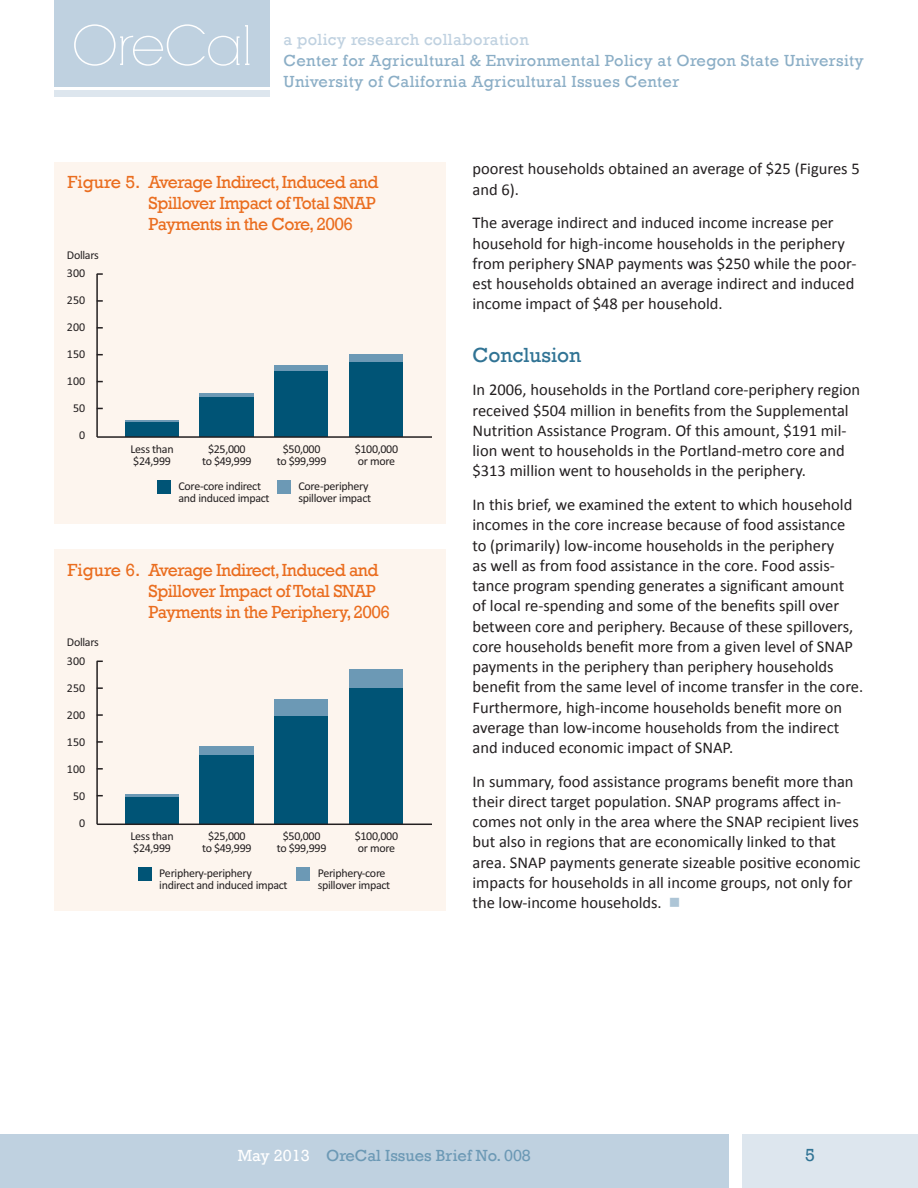
<style>
.page{position:relative;width:918px;height:1188px;background:#fff}
.page>*{position:absolute;margin:0;border:0;box-sizing:border-box;transform-origin:0 0}
.t1{font:54px "RNS Camelia";letter-spacing:-.01em;color:#fff}
.t2{font:21px "Rockwell";color:#307394}
.t3{font:18px/21px "Rockwell";letter-spacing:-.03em;color:#ea6d1f}
.t4{font:18px "Rockwell";color:#307394}
.t5{font:16.5px/20.2px "Calibri";color:#231f20}
.t6{font:16.5px "Rockwell";letter-spacing:.02em;color:#8baec6}
.t7{font:16.5px "Rockwell";color:#6c99b5}
.t8{font:16.5px "Rockwell";letter-spacing:.02em;color:#bfd1e0}
.t9{font:12px/12px "Calibri";letter-spacing:-.025em;color:#231f20}
.s1{color:#fff}
</style>
<div class="page">
<div style="left:0;top:1134px;width:729px;height:54px;background:#bfd1e0"></div>
<div style="left:742px;top:1134px;width:176px;height:54px;background:#dde6ee"></div>
<div style="left:54px;top:0;width:216px;height:87px;background:#bfd1e0"></div>
<div style="left:54px;top:90px;width:216px;height:7px;background:#dde6ee"></div>
<div style="left:54px;top:162px;width:392px;height:361px;background:#fdf5ee"></div>
<hr style="left:125px;top:420px;width:54px;height:3px;background:#6c99b5">
<div style="left:125px;top:422px;width:54px;height:15px;background:#005476"></div>
<hr style="left:200px;top:393px;width:54px;height:4px;background:#6c99b5">
<div style="left:200px;top:397px;width:54px;height:40px;background:#005476"></div>
<div style="left:274px;top:365px;width:54px;height:7px;background:#6c99b5"></div>
<div style="left:274px;top:371px;width:54px;height:66px;background:#005476"></div>
<div style="left:349px;top:354px;width:54px;height:9px;background:#6c99b5"></div>
<div style="left:349px;top:362px;width:54px;height:75px;background:#005476"></div>
<hr style="left:96px;top:274px;width:2px;height:163px;background:#231f20">
<hr style="left:97px;top:436px;width:335px;height:2px;background:#231f20">
<div style="left:277px;top:480px;width:14px;height:14px;background:#6c99b5"></div>
<div style="left:157px;top:480px;width:14px;height:14px;background:#005476"></div>
<div style="left:54px;top:550px;width:392px;height:361px;background:#fdf5ee"></div>
<svg style="left:125px;top:794px;width:54px;height:4px"></svg>
<div style="left:125px;top:798px;width:54px;height:26px;background:#005476"></div>
<div style="left:200px;top:746px;width:54px;height:10px;background:#6c99b5"></div>
<div style="left:200px;top:756px;width:54px;height:68px;background:#005476"></div>
<div style="left:274px;top:699px;width:54px;height:18px;background:#6c99b5"></div>
<div style="left:274px;top:717px;width:54px;height:107px;background:#005476"></div>
<div style="left:349px;top:669px;width:54px;height:19px;background:#6c99b5"></div>
<div style="left:349px;top:688px;width:54px;height:136px;background:#005476"></div>
<hr style="left:96px;top:661px;width:2px;height:163px;background:#231f20">
<hr style="left:97px;top:824px;width:335px;height:1px;background:#231f20">
<div style="left:297px;top:867px;width:13px;height:14px;background:#6c99b5"></div>
<div style="left:138px;top:867px;width:14px;height:14px;background:#005476"></div>
<h1 class="t1" style="left:72px;top:14px;width:182px">OreCal</h1>
<p class="t8" style="left:284px;top:30px;width:247px">a policy research collaboration</p>
<p class="t6" style="left:284px;top:51px;width:582px">Center for Agricultural &amp; Environmental Policy at Oregon State University</p>
<p class="t6" style="left:284px;top:72px;width:397px">University of California Agricultural Issues Center</p>
<p class="t3" style="left:148px;top:172px;width:232px;text-indent:-81px">Figure 5. Average Indirect, Induced and<br>Spillover Impact of Total SNAP<br>Payments in the Core, 2006</p>
<p class="t9" style="left:67px;top:249px;width:33px">Dollars</p>
<p class="t9" style="left:67px;top:268px;width:20px">300</p>
<p class="t9" style="left:67px;top:295px;width:20px">250</p>
<p class="t9" style="left:67px;top:322px;width:20px">200</p>
<p class="t9" style="left:67px;top:349px;width:20px">150</p>
<p class="t9" style="left:67px;top:376px;width:20px">100</p>
<p class="t9" style="left:73px;top:403px;width:14px">50</p>
<p class="t9" style="left:79px;top:430px;width:8px">0</p>
<p class="t9" style="left:131px;top:443px;width:45px">Less than $24,999</p>
<p class="t9" style="left:202px;top:443px;width:51px;text-align:center">$25,000 to $49,999</p>
<p class="t9" style="left:277px;top:443px;width:51px;text-align:center">$50,000 to $99,999</p>
<p class="t9" style="left:355px;top:443px;width:45px">$100,000 or more</p>
<p class="t9" style="left:179px;top:480px;width:93px">Core-core indirect and induced impact</p>
<p class="t9" style="left:298px;top:480px;width:74px">Core-periphery spillover impact</p>
<p class="t3" style="left:148px;top:559px;width:243px;text-indent:-81px">Figure 6. Average Indirect, Induced and<br>Spillover Impact of Total SNAP<br>Payments in the Periphery, 2006</p>
<p class="t9" style="left:67px;top:636px;width:33px">Dollars</p>
<p class="t9" style="left:67px;top:655px;width:20px">300</p>
<p class="t9" style="left:67px;top:682px;width:20px">250</p>
<p class="t9" style="left:67px;top:709px;width:20px">200</p>
<p class="t9" style="left:67px;top:736px;width:20px">150</p>
<p class="t9" style="left:67px;top:763px;width:20px">100</p>
<p class="t9" style="left:73px;top:790px;width:14px">50</p>
<p class="t9" style="left:79px;top:817px;width:8px">0</p>
<p class="t9" style="left:131px;top:830px;width:45px">Less than $24,999</p>
<p class="t9" style="left:202px;top:830px;width:51px;text-align:center">$25,000 to $49,999</p>
<p class="t9" style="left:277px;top:830px;width:51px;text-align:center">$50,000 to $99,999</p>
<p class="t9" style="left:355px;top:830px;width:45px">$100,000 or more</p>
<p class="t9" style="left:159px;top:867px;width:130px">Periphery-periphery indirect and induced impact</p>
<p class="t9" style="left:318px;top:867px;width:74px">Periphery-core spillover impact</p>
<p class="t5" style="left:472px;top:159px;width:389px">poorest households obtained an average of $25 (Figures 5 and 6).</p>
<p class="t5" style="left:472px;top:213px;width:385px">The average indirect and induced income increase per household for high-income households in the periphery from periphery SNAP payments was $250 while the poor&shy;est households obtained an average indirect and induced income impact of $48 per household.</p>
<p class="t2" style="left:472px;top:342px;width:110px">Conclusion</p>
<p class="t5" style="left:472px;top:380px;width:389px">In 2006, households in the Portland core-periphery region received $504 million in benefits from the Supplemental Nutrition Assistance Program. Of this amount, $191 mil&shy;lion went to households in the Portland-metro core and $313 million went to households in the periphery.</p>
<p class="t5" style="left:472px;top:495px;width:392px">In this brief, we examined the extent to which household incomes in the core increase because of food assistance to (primarily) low-income households in the periphery<br>as well as from food assistance in the core. Food assis&shy;tance program spending generates a significant amount<br>of local re-spending and some of the benefits spill over between core and periphery. Because of these spillovers, core households benefit more from a given level of SNAP payments in the periphery than periphery households benefit from the same level of income transfer in the core.<br>Furthermore, high-income households benefit more on average than low-income households from the indirect and induced economic impact of SNAP.</p>
<p class="t5" style="left:472px;top:771px;width:389px">In summary, food assistance programs benefit more than their direct target population. SNAP programs affect in&shy;comes not only in the area where the SNAP recipient lives but also in regions that are economically linked to that area. SNAP payments generate sizeable positive economic impacts for households in all income groups, not only for the low-income households.</p>
<p class="t7" style="left:238px;top:1146px;width:295px"><span class="s1">May 2013</span> OreCal Issues Brief No. 008</p>
<p class="t4" style="left:805px;top:1145px;width:11px">5</p>
</div>
